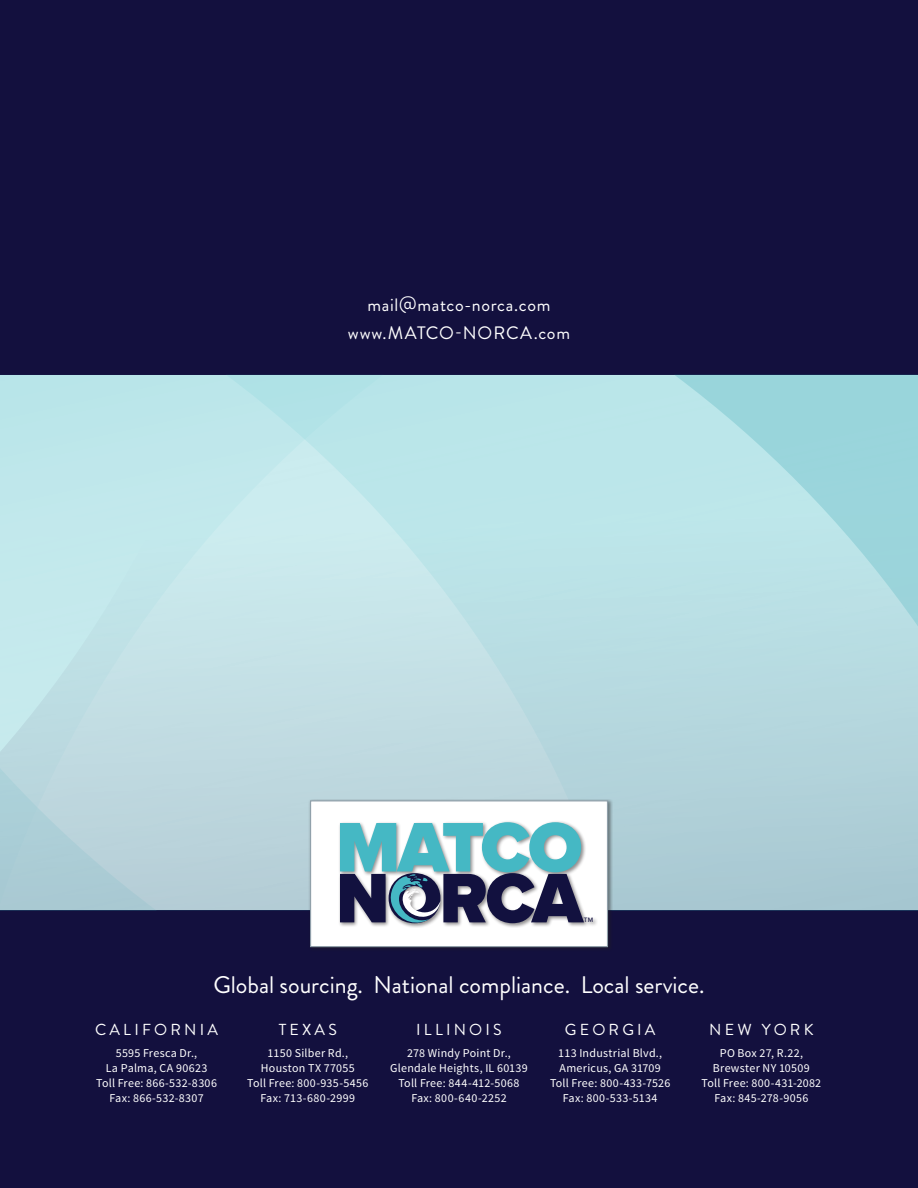
<style>
.page{position:relative;width:918px;height:1188px;background:#fff}
.page>*{position:absolute;margin:0;border:0;box-sizing:border-box;transform-origin:0 0}
.t1{font:900 72.6px/50.8px "Proxima Nova";letter-spacing:-.03em;color:#45b8c4}
.t2{font:24px "Brandon Grotesque";color:#fff}
.t3{font:18px "Brandon Grotesque";letter-spacing:.04em;color:#fff}
.t4{font:15.9px "Brandon Grotesque";letter-spacing:.2em;color:#fff}
.t5{font:12px/15px "Source Sans Pro";letter-spacing:.025em;color:#fff;text-align:center}
.t6{font:500 6.6px "Proxima Nova";color:#12113f}
.s1{color:#12113f}
</style>
<div class="page">
<div style="left:0;top:0;width:918px;height:375px;background:#13103e"></div>
<div style="left:0;top:911px;width:918px;height:277px;background:#13103e"></div>
<svg style="left:0;top:375px;width:674px;height:536px;background:#bddfe4"></svg>
<svg style="left:674px;top:375px;width:244px;height:536px;background:#aed7dd"></svg>
<div style="left:308px;top:799px;width:305px;height:154px;background:#231f20;opacity:.5"></div>
<div style="left:310px;top:800px;width:298px;height:147px;background:#fff;border:1px solid #90a0aa"></div>
<div style="left:338px;top:820px;width:260px;height:108px;background:#231f20;opacity:.5"></div>
<svg style="left:389px;top:874px;width:51px;height:53px"></svg>
<p class="t3" style="left:367px;top:292px;width:185px">mail@matco-norca.com</p>
<p class="t3" style="left:348px;top:320px;width:224px">www.MATCO-NORCA.com</p>
<p class="t1" style="left:336px;top:821px;width:248px">MATCO<br><span class="s1">NORCA</span></p>
<p class="t6" style="left:584px;top:915px;width:11px">TM</p>
<p class="t2" style="left:213px;top:968px;width:493px">Global sourcing. National compliance. Local service.</p>
<p class="t4" style="left:95px;top:1018px;width:124px">CALIFORNIA</p>
<p class="t5" style="left:116px;top:1045px;width:83px">5595 Fresca Dr.,</p>
<p class="t5" style="left:106px;top:1060px;width:103px">La Palma, CA 90623</p>
<p class="t5" style="left:96px;top:1075px;width:122px">Toll Free: 866-532-8306</p>
<p class="t5" style="left:110px;top:1090px;width:96px">Fax: 866-532-8307</p>
<p class="t4" style="left:279px;top:1018px;width:60px">TEXAS</p>
<p class="t5" style="left:268px;top:1045px;width:82px">1150 Silber Rd.,</p>
<p class="t5" style="left:261px;top:1060px;width:95px">Houston TX 77055</p>
<p class="t5" style="left:247px;top:1075px;width:123px">Toll Free: 800-935-5456<br>Fax: 713-680-2999</p>
<p class="t4" style="left:416px;top:1018px;width:87px">ILLINOIS</p>
<p class="t5" style="left:407px;top:1045px;width:105px">278 Windy Point Dr.,</p>
<p class="t5" style="left:390px;top:1060px;width:139px">Glendale Heights, IL 60139</p>
<p class="t5" style="left:398px;top:1075px;width:123px">Toll Free: 844-412-5068</p>
<p class="t5" style="left:411px;top:1090px;width:97px">Fax: 800-640-2252</p>
<p class="t4" style="left:565px;top:1018px;width:92px">GEORGIA</p>
<p class="t5" style="left:558px;top:1045px;width:105px">113 Industrial Blvd.,</p>
<p class="t5" style="left:560px;top:1060px;width:103px">Americus, GA 31709</p>
<p class="t5" style="left:550px;top:1075px;width:122px">Toll Free: 800-433-7526</p>
<p class="t5" style="left:563px;top:1090px;width:96px">Fax: 800-533-5134</p>
<p class="t4" style="left:709px;top:1018px;width:106px">NEW YORK</p>
<p class="t5" style="left:720px;top:1045px;width:85px">PO Box 27, R.22,</p>
<p class="t5" style="left:713px;top:1060px;width:98px">Brewster NY 10509</p>
<p class="t5" style="left:702px;top:1075px;width:121px">Toll Free: 800-431-2082</p>
<p class="t5" style="left:715px;top:1090px;width:95px">Fax: 845-278-9056</p>
</div>
